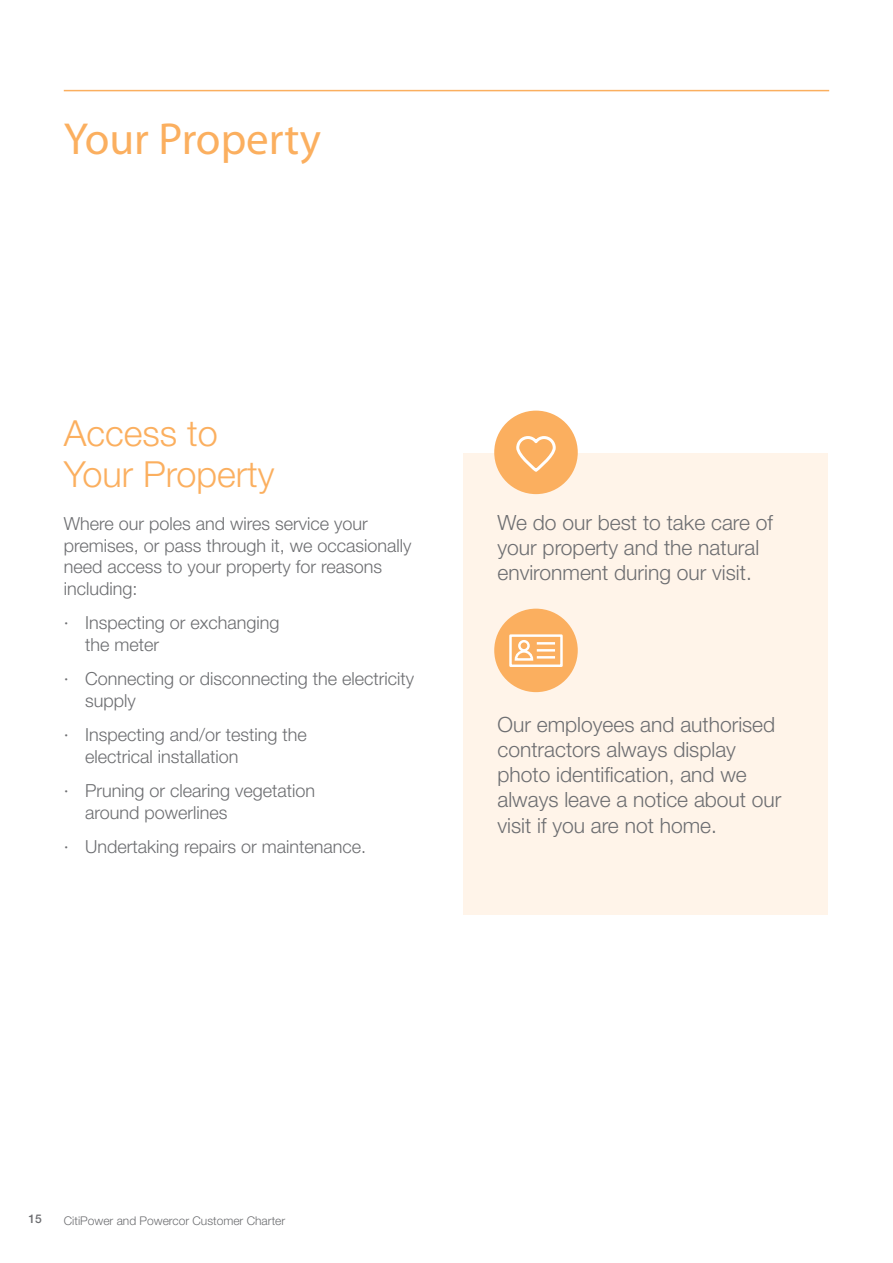
<style>
.page{position:relative;width:893px;height:1263px;background:#fff}
.page>*{position:absolute;margin:0;border:0;box-sizing:border-box;transform-origin:0 0}
.t1{font:45px "Myriad Pro";color:#fbaf5f}
.t2{font:300 36px/41.2px "Helvetica Neue";color:#fbaf5f}
.t3{font:300 21px/25.2px "Helvetica Neue";color:#6d6e71}
.t4{font:300 18px/21.6px "Helvetica Neue";color:#6d6e71}
.t5{font:300 12px "Helvetica Neue";color:#6d6e71}
.t6{font:500 12px "Helvetica Neue";color:#6d6e71}
</style>
<div class="page">
<div style="left:463px;top:454px;width:365px;height:461px;background:#fff4e9"></div>
<hr style="left:64px;top:90px;width:765px;height:1px;background:#fbaf5f">
<div style="left:494px;top:411px;width:84px;height:83px;background:#fbaf5f;border-radius:50%"></div>
<div style="left:494px;top:609px;width:84px;height:83px;background:#fbaf5f;border-radius:50%"></div>
<svg style="left:516px;top:436px;width:40px;height:36px"></svg>
<svg style="left:509px;top:634px;width:54px;height:33px"></svg>
<h1 class="t1" style="left:64px;top:111px;width:259px">Your Property</h1>
<h2 class="t2" style="left:64px;top:410px;width:212px">Access to<br>Your Property</h2>
<p class="t4" style="left:64px;top:512px;width:349px">Where our poles and wires service your premises, or pass through it, we occasionally need access to your property for reasons including:</p>
<p class="t4" style="left:85px;top:611px;width:196px;text-indent:-21px">· Inspecting or exchanging the meter</p>
<p class="t4" style="left:85px;top:667px;width:331px;text-indent:-21px">· Connecting or disconnecting the electricity supply</p>
<p class="t4" style="left:85px;top:723px;width:223px;text-indent:-21px">· Inspecting and/or testing the electrical installation</p>
<p class="t4" style="left:85px;top:779px;width:232px;text-indent:-21px">· Pruning or clearing vegetation around powerlines</p>
<p class="t4" style="left:64px;top:835px;width:304px">· Undertaking repairs or maintenance.</p>
<p class="t3" style="left:497px;top:508px;width:277px">We do our best to take care of your property and the natural environment during our visit.</p>
<p class="t3" style="left:497px;top:710px;width:286px">Our employees and authorised contractors always display photo identification, and we always leave a notice about our visit if you are not home.</p>
<p class="t6" style="left:28px;top:1212px;width:15px">15</p>
<p class="t5" style="left:64px;top:1211px;width:223px">CitiPower and Powercor Customer Charter</p>
</div>
